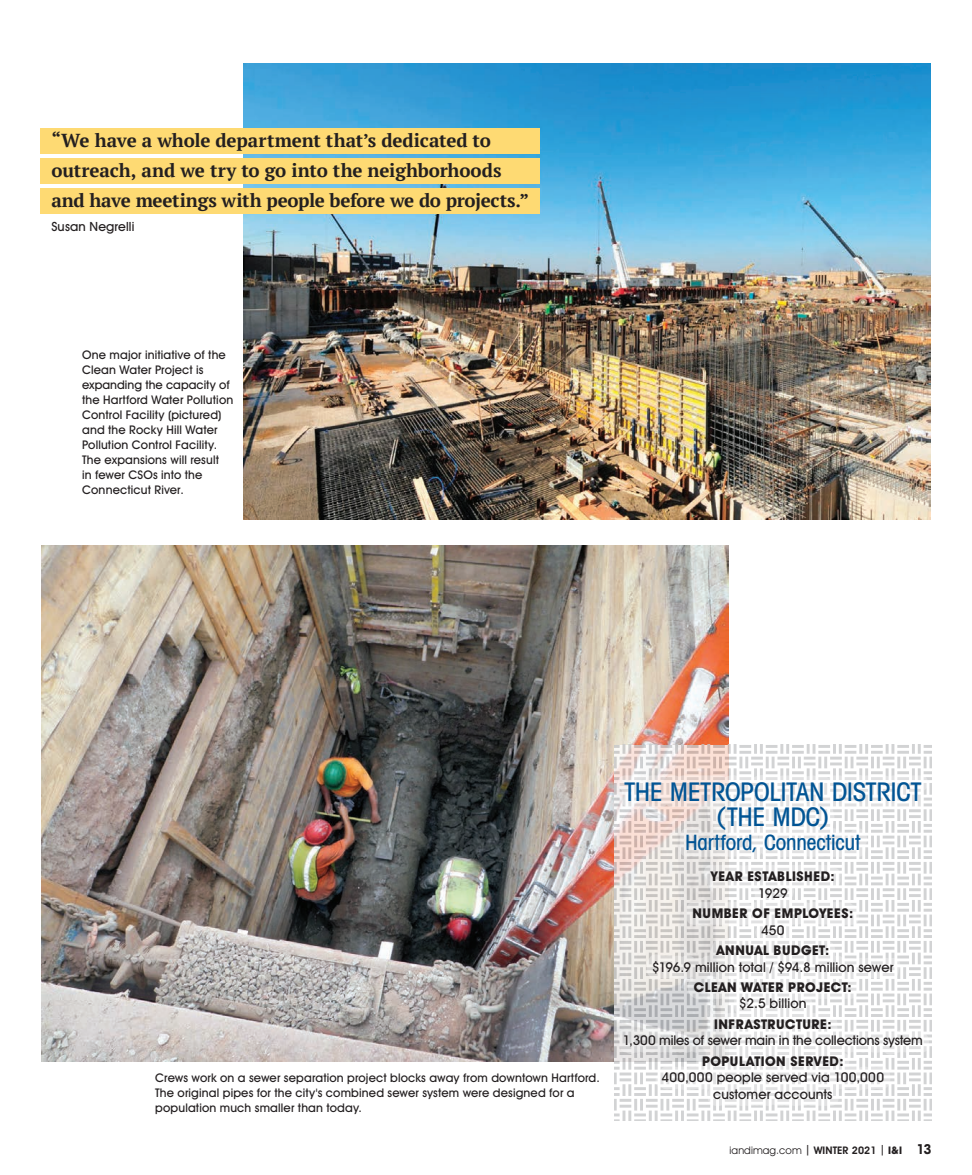
<style>
.page{position:relative;width:972px;height:1175px;background:#fff}
.page>*{position:absolute;margin:0;border:0;box-sizing:border-box;transform-origin:0 0}
.t1{font:500 condensed 25.5px/25.5px "Avant Garde IT Cby BT";letter-spacing:-.015em;color:#015494;text-align:center}
.t2{font:500 condensed 21px "Avant Garde IT Cby BT";letter-spacing:-.005em;color:#015494}
.t3{font:700 18.75px/30px "PT Serif";letter-spacing:-.01em;color:#231f20}
.t4{font:500 13.5px/16.5px "Avant Garde IT Cby BT";letter-spacing:.005em;color:#231f20;text-align:center}
.t5{font:700 13.5px "Avant Garde IT Cby BT";letter-spacing:.04em;color:#231f20}
.t6{font:500 12.75px "Avant Garde IT Cby BT";letter-spacing:.01em;color:#231f20}
.t7{font:500 12px/15px "Avant Garde IT Cby BT";letter-spacing:.01em;color:#231f20}
.t8{font:10.5px "Avant Garde IT Cby BT";letter-spacing:.01em;color:#231f20}
.s1{font-weight:600}
.s2{font-weight:700}
.s3{font-weight:700;font-stretch:condensed;font-size:13.5px}
</style>
<div class="page">
<img style="left:41px;top:545px;width:688px;height:516px">
<img style="left:243px;top:63px;width:687px;height:457px">
<svg style="left:614px;top:745px;width:318px;height:375px"></svg>
<div style="left:618px;top:775px;width:311px;height:330px;background:#fff;opacity:.34"></div>
<div style="left:40px;top:128px;width:500px;height:26px;background:#feda73"></div>
<div style="left:40px;top:158px;width:500px;height:26px;background:#feda73"></div>
<div style="left:40px;top:188px;width:500px;height:26px;background:#feda73"></div>
<h3 class="t3" style="left:51px;top:125px;width:479px">“We have a whole department that’s dedicated to outreach, and we try to go into the neighborhoods and have meetings with people before we do projects.”</h3>
<p class="t6" style="left:51px;top:219px;width:85px">Susan Negrelli</p>
<p class="t7" style="left:82px;top:347px;width:153px">One major initiative of the<br>Clean Water Project is expanding the capacity of the Hartford Water Pollution<br>Control Facility (pictured) and the Rocky Hill Water<br>Pollution Control Facility.<br>The expansions will result<br>in fewer CSOs into the<br>Connecticut River.</p>
<p class="t7" style="left:155px;top:1070px;width:446px">Crews work on a sewer separation project blocks away from downtown Hartford.<br>The original pipes for the city's combined sewer system were designed for a population much smaller than today.</p>
<h1 class="t1" style="left:624px;top:778px;width:299px">THE METROPOLITAN DISTRICT (THE MDC)</h1>
<h2 class="t2" style="left:685px;top:830px;width:177px">Hartford, Connecticut</h2>
<p class="t5" style="left:711px;top:868px;width:125px">YEAR ESTABLISHED:</p>
<p class="t4" style="left:758px;top:884px;width:31px">1929</p>
<p class="t5" style="left:692px;top:905px;width:162px">NUMBER OF EMPLOYEES:</p>
<p class="t4" style="left:761px;top:921px;width:25px">450</p>
<p class="t5" style="left:716px;top:942px;width:114px">ANNUAL BUDGET:</p>
<p class="t4" style="left:652px;top:958px;width:243px">$196.9 million total / $94.8 million sewer</p>
<p class="t5" style="left:694px;top:979px;width:159px">CLEAN WATER PROJECT:</p>
<p class="t4" style="left:739px;top:995px;width:69px">$2.5 billion</p>
<p class="t5" style="left:714px;top:1015px;width:119px">INFRASTRUCTURE:</p>
<p class="t4" style="left:623px;top:1032px;width:302px">1,300 miles of sewer main in the collections system</p>
<p class="t5" style="left:702px;top:1052px;width:143px">POPULATION SERVED:</p>
<p class="t4" style="left:662px;top:1069px;width:224px">400,000 people served via 100,000 customer accounts</p>
<p class="t8" style="left:730px;top:1143px;width:203px">iandimag.com <span class="s1">| WINTER 2021 |</span> <span class="s2">I&amp;I</span> <span class="s3">13</span></p>
</div>
